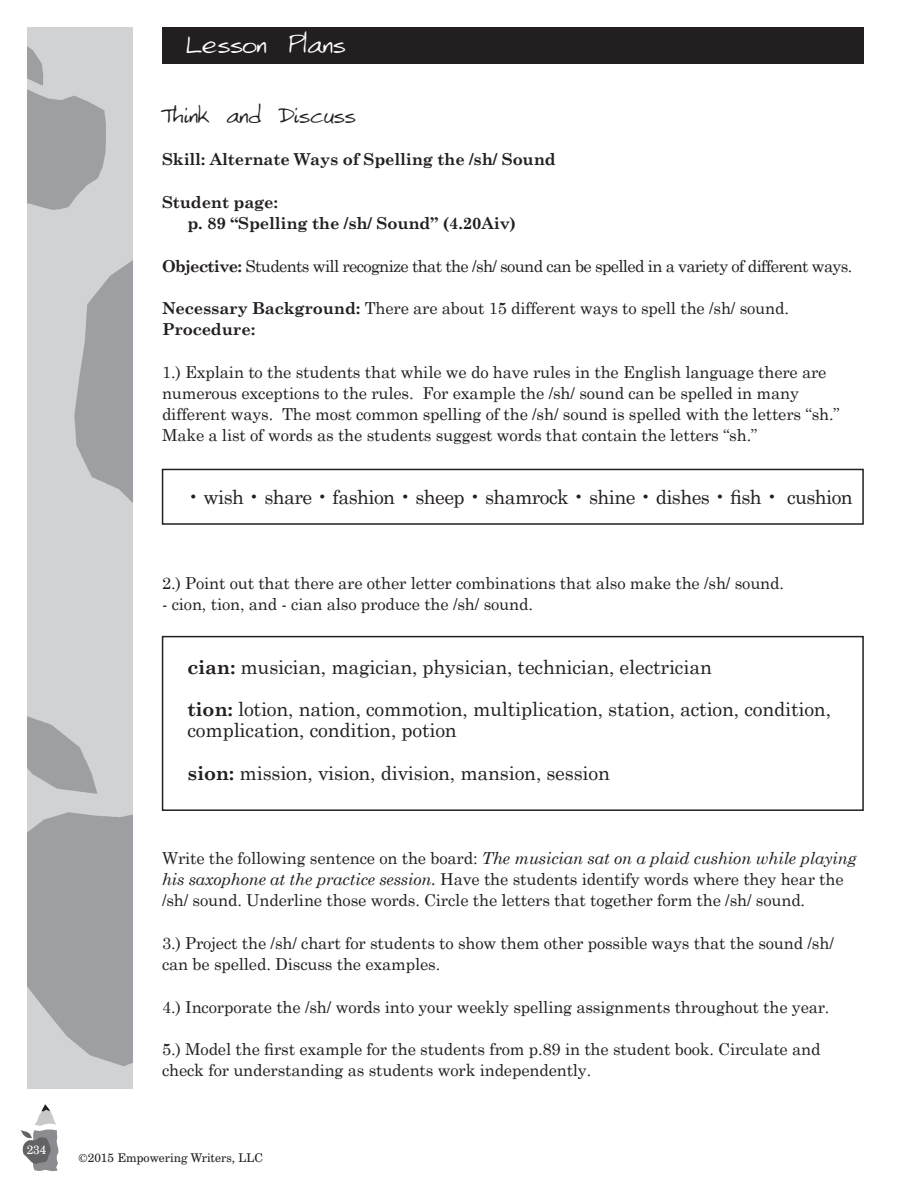
<style>
.page{position:relative;width:918px;height:1188px;background:#fff}
.page>*{position:absolute;margin:0;border:0;box-sizing:border-box;transform-origin:0 0}
.t1{font:25.5px "Larkins Hand";color:#fff}
.t2{font:22.5px "Larkins Hand";letter-spacing:-.01em;color:#231f20}
.t3{font:19.5px/42.6px "Century Schoolbook";letter-spacing:-.01em;color:#231f20}
.t4{font:19.5px "Century Schoolbook";letter-spacing:-.03em;color:#231f20}
.t5{font:16.5px/21px "Century Schoolbook";letter-spacing:-.01em;color:#231f20}
.t6{font:700 16.5px/21px "Century Schoolbook";letter-spacing:-.01em;color:#231f20}
.t7{font:16.5px "Century Schoolbook";letter-spacing:-.04em;color:#231f20}
.t8{font:12px "Century Schoolbook BT";color:#231f20}
.t9{font:12px "Century Schoolbook BT";color:#fff}
.s1{font-weight:700}
.s2{font-style:italic}
</style>
<div class="page">
<div style="left:162px;top:469px;width:702px;height:56px;border:2px solid #231f20"></div>
<div style="left:162px;top:636px;width:702px;height:175px;border:2px solid #231f20"></div>
<img style="left:27px;top:27px;width:106px;height:1062px">
<div style="left:162px;top:27px;width:702px;height:37px;background:#231f20"></div>
<svg style="left:21px;top:1104px;width:37px;height:67px"></svg>
<p class="t9" style="left:27px;top:1142px;width:21px">234</p>
<h1 class="t1" style="left:185px;top:29px;width:162px">Lesson Plans</h1>
<h2 class="t2" style="left:162px;top:102px;width:195px">Think and Discuss</h2>
<p class="t6" style="left:162px;top:149px;width:395px">Skill: Alternate Ways of Spelling the /sh/ Sound</p>
<p class="t6" style="left:187px;top:191px;width:330px;text-indent:-25px">Student page:<br>p. 89 “Spelling the /sh/ Sound” (4.20Aiv)</p>
<p class="t7" style="left:162px;top:255px;width:692px"><span class="s1">Objective:</span> Students will recognize that the /sh/ sound can be spelled in a variety of different ways.</p>
<p class="t5" style="left:162px;top:297px;width:629px"><span class="s1">Necessary Background:</span> There are about 15 different ways to spell the /sh/ sound.<br><span class="s1">Procedure:</span></p>
<p class="t5" style="left:162px;top:361px;width:679px">1.) Explain to the students that while we do have rules in the English language there are numerous exceptions to the rules. For example the /sh/ sound can be spelled in many different ways. The most common spelling of the /sh/ sound is spelled with the letters “sh.” Make a list of words as the students suggest words that contain the letters “sh.”</p>
<p class="t4" style="left:188px;top:485px;width:667px">• wish • share • fashion • sheep • shamrock • shine • dishes • fish • cushion</p>
<p class="t5" style="left:162px;top:572px;width:624px">2.) Point out that there are other letter combinations that also make the /sh/ sound.</p>
<p class="t5" style="left:162px;top:593px;width:372px">- cion, tion, and - cian also produce the /sh/ sound.</p>
<p class="t3" style="left:188px;top:645px;width:645px"><span class="s1">cian:</span> musician, magician, physician, technician, electrician<br><span class="s1">tion:</span> lotion, nation, commotion, multiplication, station, action, condition,</p>
<p class="t3" style="left:188px;top:708px;width:424px">complication, condition, potion<br><span class="s1">sion:</span> mission, vision, division, mansion, session</p>
<p class="t5" style="left:162px;top:848px;width:696px">Write the following sentence on the board: <span class="s2">The musician sat on a plaid cushion while playing his saxophone at the practice session.</span> Have the students identify words where they hear the /sh/ sound. Underline those words. Circle the letters that together form the /sh/ sound.</p>
<p class="t5" style="left:162px;top:932px;width:673px">3.) Project the /sh/ chart for students to show them other possible ways that the sound /sh/ can be spelled. Discuss the examples.</p>
<p class="t5" style="left:162px;top:996px;width:669px">4.) Incorporate the /sh/ words into your weekly spelling assignments throughout the year.</p>
<p class="t5" style="left:162px;top:1038px;width:660px">5.) Model the first example for the students from p.89 in the student book. Circulate and check for understanding as students work independently.</p>
<p class="t8" style="left:78px;top:1150px;width:186px">©2015 Empowering Writers, LLC</p>
</div>
